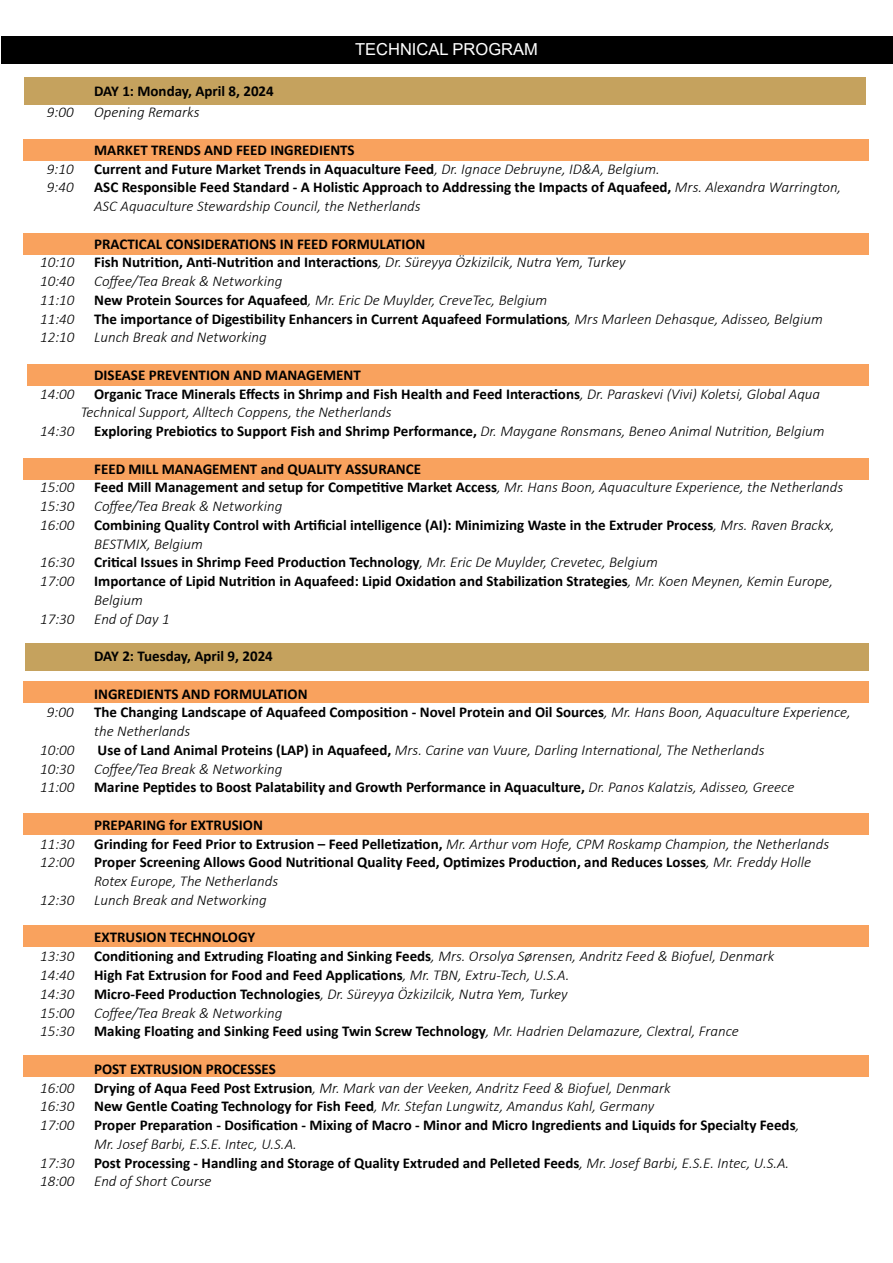
<style>
.page{position:relative;width:893px;height:1263px;background:#fff}
.page>*{position:absolute;margin:0;border:0;box-sizing:border-box;transform-origin:0 0}
.t1{font:16.5px "Arial";color:#fff}
.t2{font:700 15px/18.8px "Calibri";color:#000}
.t3{font:italic 300 15px/18.8px "Calibri";color:#000}
.s1{font-weight:300;font-style:italic}
.s2{font-weight:700;font-style:normal}
</style>
<div class="page">
<div style="left:2px;top:36px;width:890px;height:28px;background:#000"></div>
<div style="left:24px;top:78px;width:841px;height:27px;background:#c5a25e"></div>
<div style="left:23px;top:139px;width:845px;height:21px;background:#f9a25e"></div>
<div style="left:27px;top:364px;width:841px;height:22px;background:#f9a25e"></div>
<div style="left:23px;top:233px;width:845px;height:22px;background:#f9a25e"></div>
<div style="left:23px;top:458px;width:845px;height:21px;background:#f9a25e"></div>
<div style="left:25px;top:644px;width:843px;height:27px;background:#c5a25e"></div>
<div style="left:23px;top:681px;width:845px;height:22px;background:#f9a25e"></div>
<div style="left:24px;top:813px;width:845px;height:21px;background:#f9a25e"></div>
<div style="left:24px;top:925px;width:845px;height:21px;background:#f9a25e"></div>
<div style="left:24px;top:1055px;width:845px;height:22px;background:#f9a25e"></div>
<p class="t2" style="left:94px;top:82px;width:181px">DAY 1: Monday, April 8, 2024</p>
<p class="t1" style="left:355px;top:38px;width:184px">TECHNICAL PROGRAM</p>
<p class="t3" style="left:47px;top:103px;width:28px">9:00</p>
<p class="t3" style="left:94px;top:103px;width:107px">Opening Remarks</p>
<p class="t2" style="left:94px;top:140px;width:262px">MARKET TRENDS AND FEED INGREDIENTS</p>
<p class="t3" style="left:47px;top:159px;width:28px">9:10</p>
<p class="t2" style="left:94px;top:159px;width:567px">Current and Future Market Trends in Aquaculture Feed<span class="s1">, Dr. Ignace Debruyne, ID&amp;A, Belgium.</span></p>
<p class="t3" style="left:47px;top:178px;width:28px">9:40</p>
<p class="t2" style="left:94px;top:178px;width:749px">ASC Responsible Feed Standard - A Holistic Approach to Addressing the Impacts of Aquafeed, <span class="s1">Mrs. Alexandra Warrington,<br>ASC Aquaculture Stewardship Council, the Netherlands</span></p>
<p class="t2" style="left:94px;top:234px;width:333px">PRACTICAL CONSIDERATIONS IN FEED FORMULATION</p>
<p class="t3" style="left:40px;top:253px;width:36px">10:10</p>
<p class="t2" style="left:94px;top:253px;width:533px">Fish Nutrition, Anti-Nutrition and Interactions<span class="s1">, Dr. Süreyya Özkizilcik, Nutra Yem, Turkey</span></p>
<p class="t3" style="left:40px;top:272px;width:36px">10:40</p>
<p class="t3" style="left:94px;top:272px;width:190px">Coffee/Tea Break &amp; Networking</p>
<p class="t3" style="left:40px;top:290px;width:36px">11:10</p>
<p class="t3" style="left:94px;top:290px;width:455px"><span class="s2">New Protein Sources for Aquafeed</span>, Mr. Eric De Muylder, CreveTec, Belgium</p>
<p class="t3" style="left:40px;top:309px;width:36px">11:40</p>
<p class="t2" style="left:94px;top:309px;width:730px">The importance of Digestibility Enhancers in Current Aquafeed Formulations<span class="s1">, Mrs Marleen Dehasque, Adisseo, Belgium</span></p>
<p class="t3" style="left:40px;top:328px;width:36px">12:10</p>
<p class="t3" style="left:94px;top:328px;width:174px">Lunch Break and Networking</p>
<p class="t2" style="left:94px;top:365px;width:268px">DISEASE PREVENTION AND MANAGEMENT</p>
<p class="t3" style="left:40px;top:384px;width:36px">14:00</p>
<p class="t3" style="left:81px;top:384px;width:741px;text-indent:14px"><span class="s2">Organic Trace Minerals Effects in Shrimp and Fish Health and Feed Interactions</span>, Dr. Paraskevi (Vivi) Koletsi, Global Aqua<br>Technical Support, Alltech Coppens, the Netherlands</p>
<p class="t3" style="left:40px;top:422px;width:36px">14:30</p>
<p class="t2" style="left:94px;top:422px;width:732px">Exploring Prebiotics to Support Fish and Shrimp Performance, <span class="s1">Dr. Maygane Ronsmans, Beneo Animal Nutrition, Belgium</span></p>
<p class="t2" style="left:94px;top:459px;width:328px">FEED MILL MANAGEMENT and QUALITY ASSURANCE</p>
<p class="t3" style="left:40px;top:478px;width:36px">15:00</p>
<p class="t2" style="left:94px;top:478px;width:751px">Feed Mill Management and setup for Competitive Market Access<span class="s1">, Mr. Hans Boon, Aquaculture Experience, the Netherlands</span></p>
<p class="t3" style="left:40px;top:497px;width:36px">15:30</p>
<p class="t3" style="left:94px;top:497px;width:190px">Coffee/Tea Break &amp; Networking</p>
<p class="t3" style="left:40px;top:515px;width:36px">16:00</p>
<p class="t2" style="left:94px;top:515px;width:742px">Combining Quality Control with Artificial intelligence (AI): Minimizing Waste in the Extruder Process<span class="s1">, Mrs. Raven Brackx,<br>BESTMIX, Belgium</span></p>
<p class="t3" style="left:40px;top:553px;width:36px">16:30</p>
<p class="t2" style="left:94px;top:553px;width:565px">Critical Issues in Shrimp Feed Production Technology<span class="s1">, Mr. Eric De Muylder, Crevetec, Belgium</span></p>
<p class="t3" style="left:40px;top:572px;width:36px">17:00</p>
<p class="t2" style="left:94px;top:572px;width:740px">Importance of Lipid Nutrition in Aquafeed: Lipid Oxidation and Stabilization Strategies<span class="s1">, Mr. Koen Meynen, Kemin Europe,<br>Belgium</span></p>
<p class="t3" style="left:40px;top:609px;width:36px">17:30</p>
<p class="t3" style="left:94px;top:609px;width:77px">End of Day 1</p>
<p class="t2" style="left:94px;top:647px;width:180px">DAY 2: Tuesday, April 9, 2024</p>
<p class="t2" style="left:94px;top:684px;width:215px">INGREDIENTS AND FORMULATION</p>
<p class="t3" style="left:47px;top:703px;width:28px">9:00</p>
<p class="t2" style="left:94px;top:703px;width:758px">The Changing Landscape of Aquafeed Composition - Novel Protein and Oil Sources<span class="s1">, Mr. Hans Boon, Aquaculture Experience, the Netherlands</span></p>
<p class="t3" style="left:40px;top:740px;width:36px">10:00</p>
<p class="t3" style="left:98px;top:740px;width:668px"><span class="s2">Use of Land Animal Proteins (LAP) in Aquafeed,</span> Mrs. Carine van Vuure, Darling International, The Netherlands</p>
<p class="t3" style="left:40px;top:759px;width:36px">10:30</p>
<p class="t3" style="left:94px;top:759px;width:190px">Coffee/Tea Break &amp; Networking</p>
<p class="t3" style="left:40px;top:778px;width:36px">11:00</p>
<p class="t2" style="left:94px;top:778px;width:702px">Marine Peptides to Boost Palatability and Growth Performance in Aquaculture, <span class="s1">Dr. Panos Kalatzis, Adisseo, Greece</span></p>
<p class="t2" style="left:94px;top:815px;width:170px">PREPARING for EXTRUSION</p>
<p class="t3" style="left:40px;top:834px;width:36px">11:30</p>
<p class="t2" style="left:94px;top:834px;width:736px">Grinding for Feed Prior to Extrusion – Feed Pelletization, <span class="s1">Mr. Arthur vom Hofe, CPM Roskamp Champion, the Netherlands</span></p>
<p class="t3" style="left:40px;top:853px;width:36px">12:00</p>
<p class="t2" style="left:94px;top:853px;width:718px">Proper Screening Allows Good Nutritional Quality Feed, Optimizes Production, and Reduces Losses<span class="s1">, Mr. Freddy Holle<br>Rotex Europe, The Netherlands</span></p>
<p class="t3" style="left:40px;top:890px;width:36px">12:30</p>
<p class="t3" style="left:94px;top:890px;width:174px">Lunch Break and Networking</p>
<p class="t2" style="left:94px;top:928px;width:163px">EXTRUSION TECHNOLOGY</p>
<p class="t3" style="left:40px;top:947px;width:36px">13:30</p>
<p class="t3" style="left:94px;top:947px;width:682px"><span class="s2">Conditioning and Extruding Floating and Sinking Feeds</span>, Mrs. Orsolya Sørensen, Andritz Feed &amp; Biofuel, Denmark</p>
<p class="t3" style="left:40px;top:965px;width:36px">14:40</p>
<p class="t2" style="left:94px;top:965px;width:477px">High Fat Extrusion for Food and Feed Applications<span class="s1">, Mr. TBN, Extru-Tech, U.S.A.</span></p>
<p class="t3" style="left:40px;top:984px;width:36px">14:30</p>
<p class="t3" style="left:94px;top:984px;width:475px"><span class="s2">Micro-Feed Production Technologies</span>, Dr. Süreyya Özkizilcik, Nutra Yem, Turkey</p>
<p class="t3" style="left:40px;top:1003px;width:36px">15:00</p>
<p class="t3" style="left:94px;top:1003px;width:190px">Coffee/Tea Break &amp; Networking</p>
<p class="t3" style="left:40px;top:1022px;width:36px">15:30</p>
<p class="t2" style="left:94px;top:1022px;width:646px">Making Floating and Sinking Feed using Twin Screw Technology<span class="s1">, Mr. Hadrien Delamazure, Clextral, France</span></p>
<p class="t2" style="left:94px;top:1059px;width:183px">POST EXTRUSION PROCESSES</p>
<p class="t3" style="left:40px;top:1078px;width:36px">16:00</p>
<p class="t3" style="left:94px;top:1078px;width:578px"><span class="s2">Drying of Aqua Feed Post Extrusion</span>, Mr. Mark van der Veeken, Andritz Feed &amp; Biofuel, Denmark</p>
<p class="t3" style="left:40px;top:1097px;width:36px">16:30</p>
<p class="t3" style="left:94px;top:1097px;width:561px"><span class="s2">New Gentle Coating Technology for Fish Feed</span>, Mr. Stefan Lungwitz, Amandus Kahl, Germany</p>
<p class="t3" style="left:40px;top:1115px;width:36px">17:00</p>
<p class="t2" style="left:94px;top:1115px;width:707px">Proper Preparation - Dosification - Mixing of Macro - Minor and Micro Ingredients and Liquids for Specialty Feeds<span class="s1">,<br>Mr. Josef Barbi, E.S.E. Intec, U.S.A.</span></p>
<p class="t3" style="left:40px;top:1153px;width:36px">17:30</p>
<p class="t2" style="left:94px;top:1153px;width:697px">Post Processing - Handling and Storage of Quality Extruded and Pelleted Feeds<span class="s1">, Mr. Josef Barbi, E.S.E. Intec, U.S.A.</span></p>
<p class="t3" style="left:40px;top:1172px;width:36px">18:00</p>
<p class="t3" style="left:94px;top:1172px;width:119px">End of Short Course</p>
</div>
